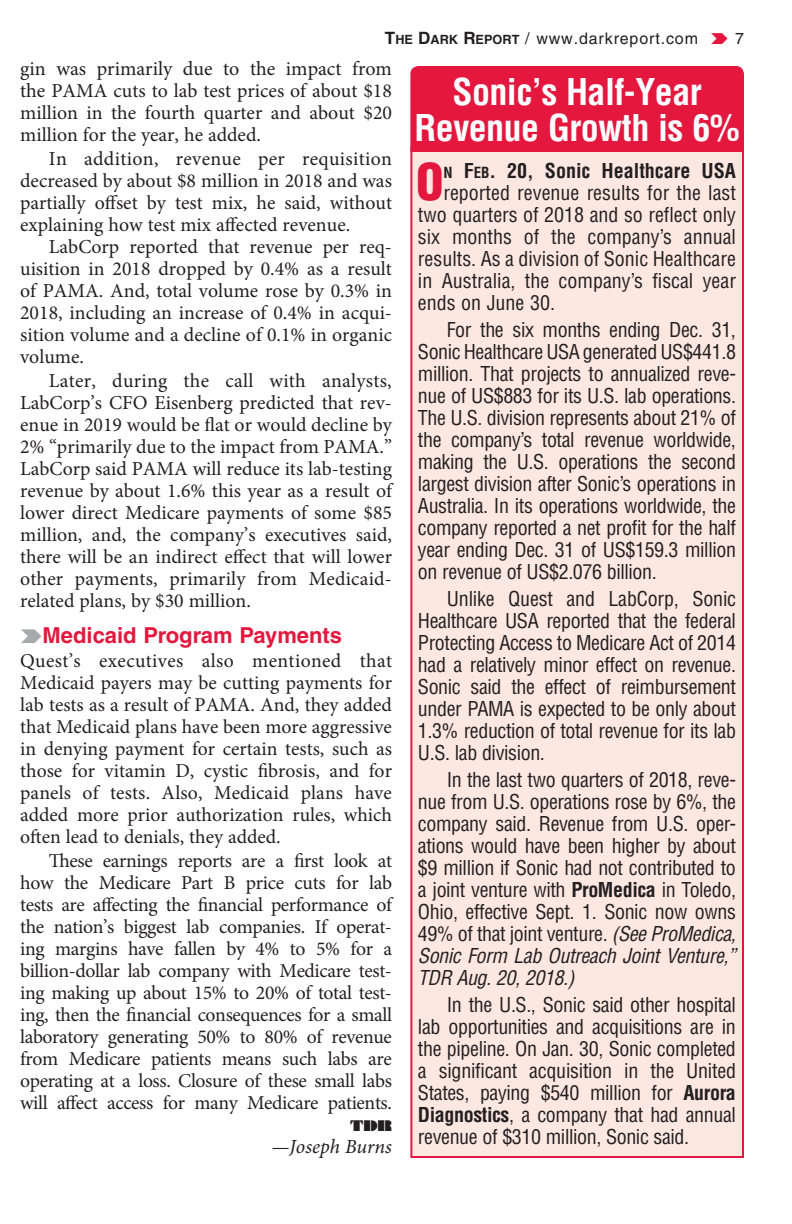
<style>
.page{position:relative;width:792px;height:1224px;background:#fff}
.page>*{position:absolute;margin:0;border:0;box-sizing:border-box;transform-origin:0 0}
.t1{font:900 condensed 49.4px "Helvetica LT Std";color:#e4183e}
.t2{font:700 condensed 36px/36px "Helvetica LT Std";letter-spacing:-.015em;color:#fff;text-align:center}
.t3{font:700 22px "Helvetica LT Std";color:#e4183e}
.par-head{font:condensed 20px/22px "Helvetica LT Std";letter-spacing:-.02em;color:#231f20;text-align:justify}
.par-head-2{font:condensed 20px "Helvetica LT Std";color:#231f20}
.t4{font:20px "Minion Pro";color:#231f20}
.t5{font:700 condensed 20px "Helvetica LT Std";color:#231f20}
.t6{font:italic 20px "Minion Pro";color:#231f20}
.t7{font:19.8px/22px "Minion Pro";color:#231f20;text-align:justify}
.t8{font:16px "Helvetica LT Std";letter-spacing:.055em;color:#231f20}
.t9{font:14px "Braggadocio MT Std";color:#231f20}
.s1{font-weight:700;font-size:17px}
.s2{font-weight:700;font-size:12.8px}
.s3{font-size:20px}
.s4{font-size:15px}
.s5{font-style:inherit}
.s6{font-weight:700}
.s7{font-style:italic}
</style>
<div class="page">
<div style="left:410px;top:146px;width:334px;height:1012px;background:#fce7e1;border:2px solid #e4183e"></div>
<div style="left:410px;top:66px;width:334px;height:87px;background:#e4183e"></div>
<p class="t8" style="left:385px;top:29px;width:315px"><span class="s1">T</span><span class="s2">HE</span> <span class="s1">D</span><span class="s2">ARK</span> <span class="s1">R</span><span class="s2">EPORT</span> / www.darkreport.com</p>
<p class="t8" style="left:735px;top:29px;width:10px">7</p>
<p class="t4" style="left:20px;top:55px;width:373px">gin was primarily due to the impact from</p>
<p class="t7" style="left:20px;top:80px;width:373px"><span class="s3">the</span> PAMA cuts to lab test prices of about $18 million in the fourth quarter and about $20 million for the year, he added.</p>
<p class="t7" style="left:20px;top:148px;width:373px;text-indent:29px">In addition, revenue per requisition decreased by about $8 million in 2018 and was partially offset by test mix, he said, without explaining how test mix affected revenue.</p>
<p class="t7" style="left:20px;top:236px;width:373px;text-indent:29px">LabCorp reported that revenue per req&shy;uisition in 2018 dropped by 0.4% as a result of PAMA. And, total volume rose by 0.3% in 2018, including an increase of 0.4% in acqui&shy;sition volume and a decline of 0.1% in organic volume.</p>
<p class="t7" style="left:20px;top:370px;width:375px;text-indent:29px">Later, during the call with analysts, LabCorp’s CFO Eisenberg predicted that rev&shy;enue in 2019 would be flat or would decline by 2% “primarily due to the impact from PAMA.” LabCorp said PAMA will reduce its lab-testing revenue by about 1.6% this year as a result of lower direct Medicare payments of some $85 million, and, the company’s executives said, there will be an indirect effect that will lower other payments, primarily from Medicaid&shy;related plans, by $30 million.</p>
<h1 class="t3" style="left:43px;top:622px;width:301px">Medicaid Program Payments</h1>
<p class="t7" style="left:20px;top:650px;width:373px">Quest’s executives also mentioned that Medicaid payers may be cutting payments for lab tests as a result of PAMA. And, they added that Medicaid plans have been more aggressive in denying payment for certain tests, such as those for vitamin D, cystic fibrosis, and for panels of tests. Also, Medicaid plans have added more prior authorization rules, which often lead to denials, they added.</p>
<p class="t7" style="left:20px;top:850px;width:375px;text-indent:29px">These earnings reports are a first look at how the Medicare Part B price cuts for lab tests are affecting the financial performance of the nation’s biggest lab companies. If operat&shy;ing margins have fallen by 4% to 5% for a billion-dollar lab company with Medicare test&shy;ing making up about 15% to 20% of total test&shy;ing, then the financial consequences for a small laboratory generating 50% to 80% of revenue from Medicare patients means such labs are operating at a loss. Closure of these small labs will affect access for many Medicare patients.</p>
<p class="t9" style="left:350px;top:1117px;width:43px">TDR</p>
<p class="t6" style="left:271px;top:1133px;width:122px">—Joseph Burns</p>
<p class="t2" style="left:414px;top:73px;width:327px">Sonic’s Half-Year<br>Revenue Growth is 6%</p>
<p class="t1" style="left:416px;top:150px;width:29px">O</p>
<p class="t5" style="left:443px;top:158px;width:294px"><span class="s4">n</span> <span class="s5">F</span><span class="s4">eb</span><span class="s5">. 20,</span> Sonic Healthcare USA</p>
<p class="par-head-2" style="left:443px;top:180px;width:294px">reported revenue results for the last</p>
<p class="par-head-2" style="left:418px;top:202px;width:320px">two quarters of 2018 and so reflect only</p>
<p class="par-head-2" style="left:418px;top:224px;width:320px">six months of the company’s annual</p>
<p class="par-head-2" style="left:418px;top:246px;width:320px">results. As a division of Sonic Healthcare</p>
<p class="par-head-2" style="left:418px;top:268px;width:320px">in Australia, the company’s fiscal year</p>
<p class="par-head-2" style="left:418px;top:290px;width:139px">ends on June 30.</p>
<p class="par-head" style="left:418px;top:318px;width:320px;text-indent:29px">For the six months ending Dec. 31, Sonic Healthcare USA generated US$441.8 million. That projects to annualized reve&shy;nue of US$883 for its U.S. lab operations.<br>The U.S. division represents about 21% of the company’s total revenue worldwide, making the U.S. operations the second largest division after Sonic’s operations in Australia. In its operations worldwide, the company reported a net profit for the half year ending Dec. 31 of US$159.3 million on revenue of US$2.076 billion.</p>
<p class="par-head" style="left:418px;top:587px;width:320px;text-indent:29px">Unlike Quest and LabCorp, Sonic Healthcare USA reported that the federal Protecting Access to Medicare Act of 2014 had a relatively minor effect on revenue.<br>Sonic said the effect of reimbursement under PAMA is expected to be only about 1.3% reduction of total revenue for its lab U.S. lab division.</p>
<p class="par-head" style="left:418px;top:768px;width:320px;text-indent:29px">In the last two quarters of 2018, reve&shy;nue from U.S. operations rose by 6%, the company said. Revenue from U.S. oper&shy;ations would have been higher by about $9 million if Sonic had not contributed to a joint venture with <span class="s6">ProMedica</span> in Toledo, Ohio, effective Sept. 1. Sonic now owns 49% of that joint venture. <span class="s7">(See ProMedica, Sonic Form Lab Outreach Joint Venture,” TDR Aug. 20, 2018.)</span></p>
<p class="par-head" style="left:418px;top:993px;width:320px;text-indent:29px">In the U.S., Sonic said other hospital lab opportunities and acquisitions are in the pipeline. On Jan. 30, Sonic completed a significant acquisition in the United States, paying $540 million for <span class="s6">Aurora Diagnostics</span>, a company that had annual revenue of $310 million, Sonic said.</p>
</div>
